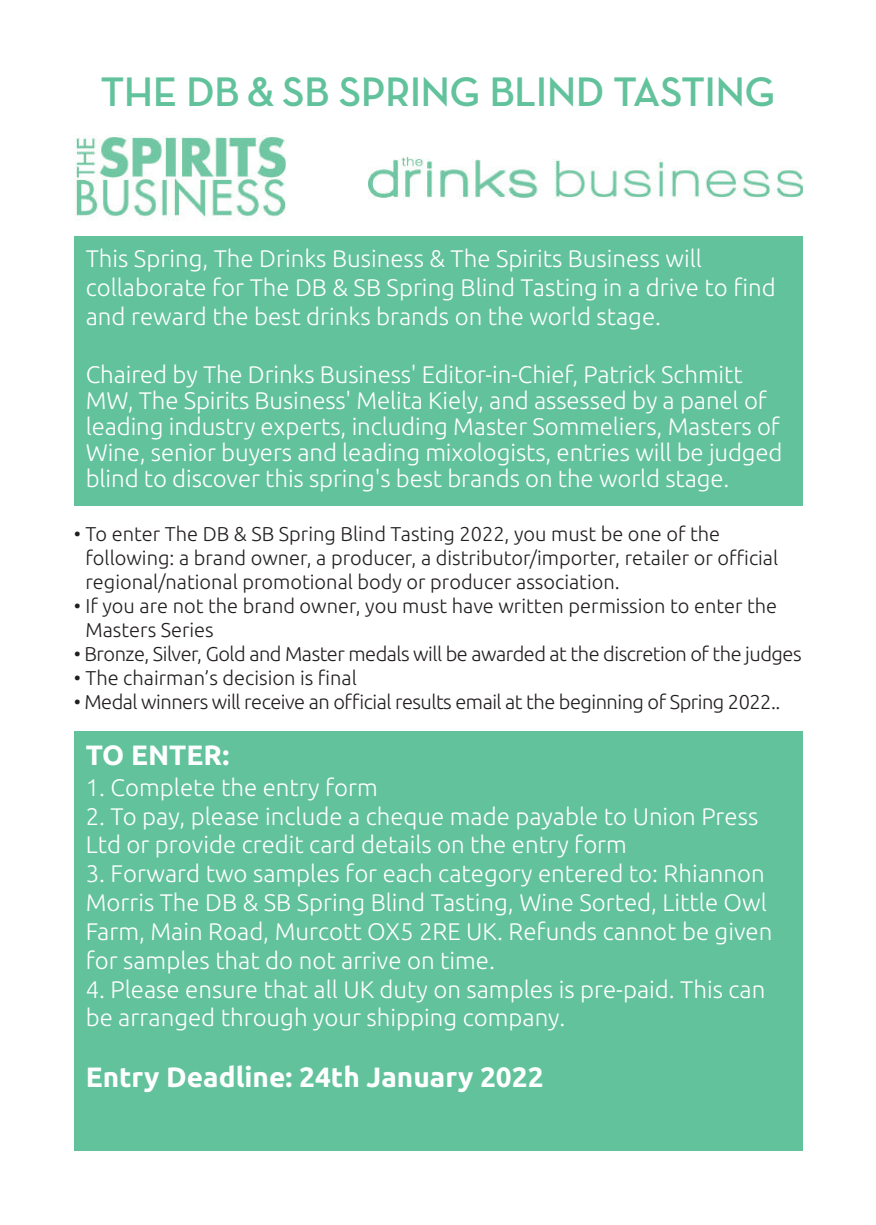
<style>
.page{position:relative;width:876px;height:1225px;background:#fff}
.page>*{position:absolute;margin:0;border:0;box-sizing:border-box;transform-origin:0 0}
.t1{font:700 42px "Neutraface Display";color:#61c29c}
.t2{font:700 28px "Ubuntu";color:#fff}
.t3{font:300 24px/28.8px "Ubuntu";color:#fff}
.t4{font:300 20px/24px "Ubuntu";color:#231f20}
.t5{font:300 20px "Ubuntu";letter-spacing:-.025em;color:#231f20}
</style>
<div class="page">
<div style="left:74px;top:237px;width:728px;height:269px;background:#61c29c"></div>
<div style="left:74px;top:731px;width:728px;height:420px;background:#61c29c"></div>
<img style="left:369px;top:158px;width:433px;height:40px">
<img style="left:74px;top:136px;width:213px;height:84px">
<h1 class="t1" style="left:101px;top:77px;width:676px">THE DB &amp; SB SPRING BLIND TASTING</h1>
<p class="t3" style="left:86px;top:246px;width:691px">This Spring, The Drinks Business &amp; The Spirits Business will collaborate for The DB &amp; SB Spring Blind Tasting in a drive to find and reward the best drinks brands on the world stage.</p>
<p class="t3" style="left:86px;top:363px;width:698px;line-height:26px">Chaired by The Drinks Business' Editor-in-Chief, Patrick Schmitt MW, The Spirits Business' Melita Kiely, and assessed by a panel of leading industry experts, including Master Sommeliers, Masters of Wine, senior buyers and leading mixologists, entries will be judged blind to discover this spring's best brands on the world stage.</p>
<p class="t4" style="left:85px;top:523px;width:694px;text-indent:-12px">• To enter The DB &amp; SB Spring Blind Tasting 2022, you must be one of the following: a brand owner, a producer, a distributor/importer, retailer or official regional/national promotional body or producer association.</p>
<p class="t4" style="left:85px;top:595px;width:693px;text-indent:-12px">• If you are not the brand owner, you must have written permission to enter the<br>Masters Series</p>
<p class="t5" style="left:74px;top:646px;width:729px">• Bronze, Silver, Gold and Master medals will be awarded at the discretion of the judges</p>
<p class="t4" style="left:74px;top:667px;width:285px">• The chairman’s decision is final</p>
<p class="t5" style="left:74px;top:694px;width:708px">• Medal winners will receive an official results email at the beginning of Spring 2022..</p>
<p class="t2" style="left:86px;top:743px;width:145px">TO ENTER:</p>
<p class="t3" style="left:86px;top:774px;width:294px">1. Complete the entry form</p>
<p class="t3" style="left:86px;top:803px;width:674px">2. To pay, please include a cheque made payable to Union Press<br>Ltd or provide credit card details on the entry form</p>
<p class="t3" style="left:86px;top:861px;width:688px">3. Forward two samples for each category entered to: Rhiannon Morris The DB &amp; SB Spring Blind Tasting, Wine Sorted, Little Owl Farm, Main Road, Murcott OX5 2RE UK. Refunds cannot be given for samples that do not arrive on time.</p>
<p class="t3" style="left:86px;top:976px;width:681px">4. Please ensure that all UK duty on samples is pre-paid. This can be arranged through your shipping company.</p>
<p class="t2" style="left:86px;top:1065px;width:459px">Entry Deadline: 24th January 2022</p>
</div>
